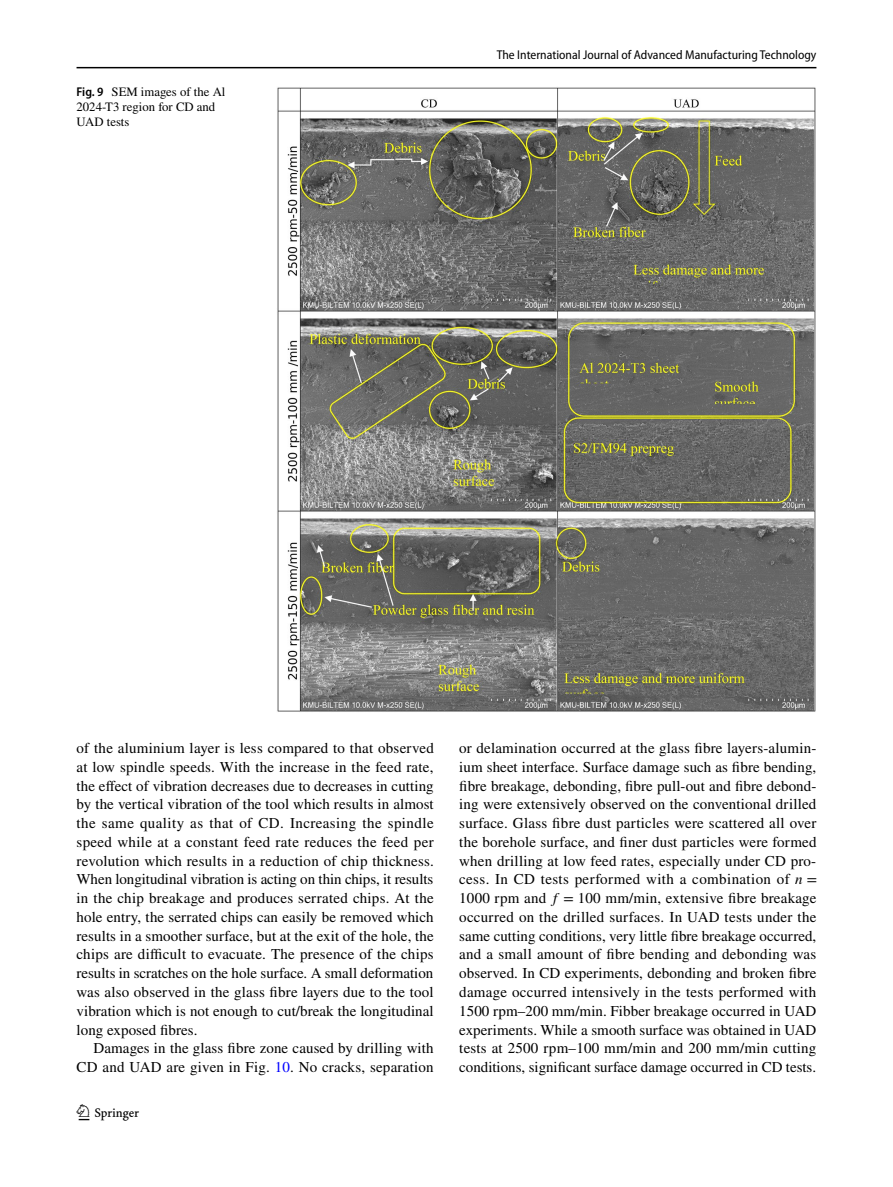
<style>
.page{position:relative;width:893px;height:1187px;background:#fff}
.page>*{position:absolute;margin:0;border:0;box-sizing:border-box;transform-origin:0 0}
.t1{font:22.5px "Springnew Regular 2";color:#000}
.t2{font:15px/18.8px "STIX";letter-spacing:.005em;color:#000;text-align:justify}
.t3{font:semi-condensed 12.75px "Myriad Pro";color:#000}
.t4{font:12.75px/15px "STIX";color:#000}
.s1{font-family:"Myriad Pro";font-weight:600;font-stretch:semi-condensed}
.s2{color:#00f}
.s3{font-family:"STIX General Italic 17"}
.s4{font-family:"STIX Math Regular 23"}
.s5{font-family:"STIX General Italic 18"}
.s6{font-family:"STIX Math Regular 24"}
</style>
<div class="page">
<hr style="left:77px;top:67px;width:739px;height:1px;background:#000">
<img style="left:277px;top:87px;width:539px;height:625px">
<p class="t4" style="left:77px;top:85px;width:150px"><span class="s1">Fig. 9</span> SEM images of the Al<br>2024-T3 region for CD and<br>UAD tests</p>
<p class="t3" style="left:497px;top:48px;width:321px">The International Journal of Advanced Manufacturing Technology</p>
<p class="t2" style="left:77px;top:739px;width:359px">of the aluminium layer is less compared to that observed at low spindle speeds. With the increase in the feed rate, the effect of vibration decreases due to decreases in cutting by the vertical vibration of the tool which results in almost the same quality as that of CD. Increasing the spindle speed while at a constant feed rate reduces the feed per revolution which results in a reduction of chip thickness.<br>When longitudinal vibration is acting on thin chips, it results in the chip breakage and produces serrated chips. At the hole entry, the serrated chips can easily be removed which results in a smoother surface, but at the exit of the hole, the chips are difficult to evacuate. The presence of the chips results in scratches on the hole surface. A small deformation was also observed in the glass fibre layers due to the tool vibration which is not enough to cut/break the longitudinal long exposed fibres.</p>
<p class="t2" style="left:77px;top:1039px;width:359px;text-align:right">Damages in the glass fibre zone caused by drilling with<br>CD and UAD are given in Fig. <span class="s2">10</span>. No cracks, separation</p>
<h1 class="t1" style="left:79px;top:1104px;width:62px">1 3</h1>
<p class="t2" style="left:459px;top:739px;width:359px">or delamination occurred at the glass fibre layers-alumin&shy;ium sheet interface. Surface damage such as fibre bending, fibre breakage, debonding, fibre pull-out and fibre debond&shy;ing were extensively observed on the conventional drilled surface. Glass fibre dust particles were scattered all over the borehole surface, and finer dust particles were formed when drilling at low feed rates, especially under CD pro&shy;cess. In CD tests performed with a combination of <span class="s3">n</span> <span class="s4">= </span>1000 rpm and <span class="s5">f</span> <span class="s6">=</span> 100 mm/min, extensive fibre breakage occurred on the drilled surfaces. In UAD tests under the same cutting conditions, very little fibre breakage occurred, and a small amount of fibre bending and debonding was observed. In CD experiments, debonding and broken fibre damage occurred intensively in the tests performed with 1500 rpm–200 mm/min. Fibber breakage occurred in UAD experiments. While a smooth surface was obtained in UAD tests at 2500 rpm–100 mm/min and 200 mm/min cutting conditions, significant surface damage occurred in CD tests.</p>
</div>
